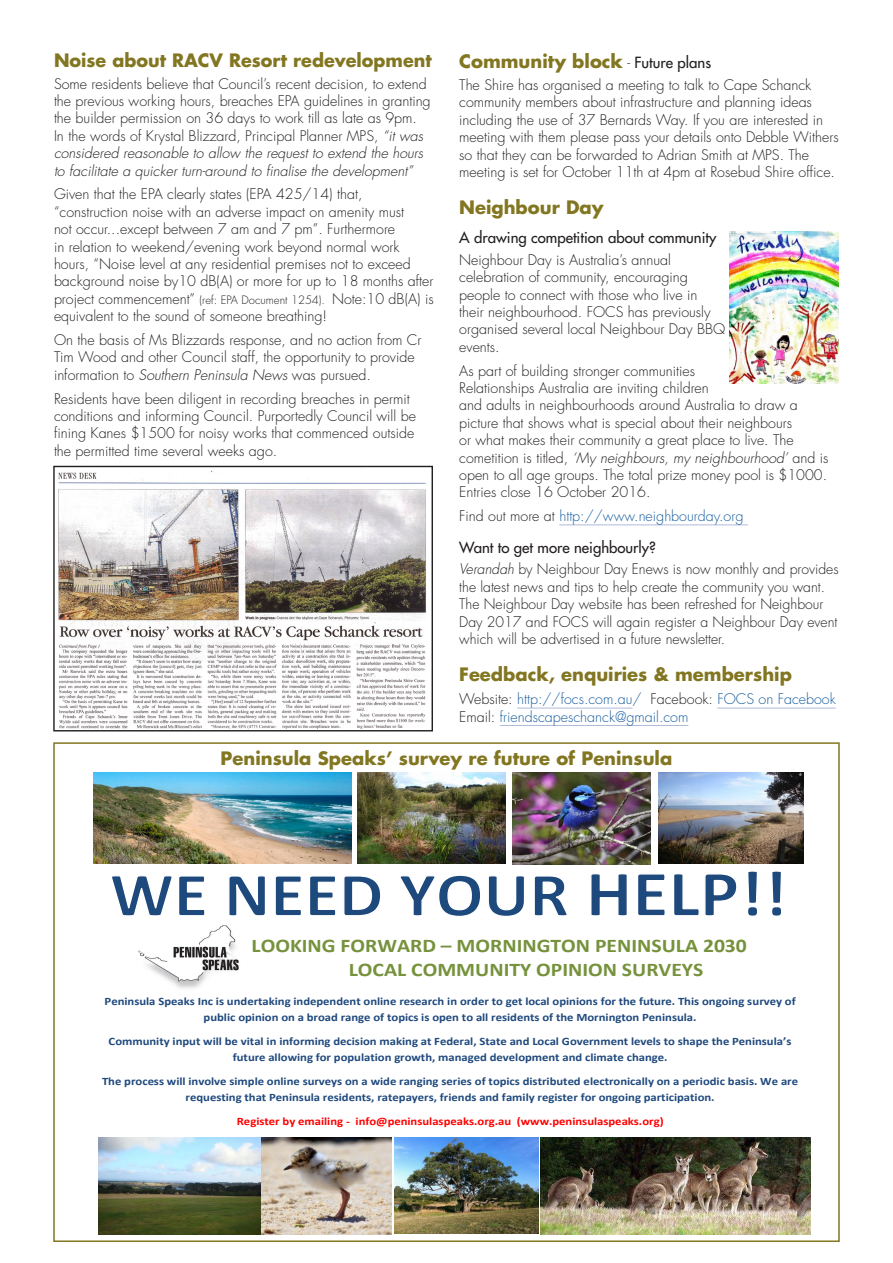
<style>
.page{position:relative;width:893px;height:1263px;background:#fff}
.page>*{position:absolute;margin:0;border:0;box-sizing:border-box;transform-origin:0 0}
.t1{font:700 19.35px/23.5px "Calibri";color:#76923c;scale:1.12 1}
.t2{font:700 18px "Futura";color:#837621}
.t3{font:15px "Futura";color:#231f20}
.t4{font:300 14.25px/17.4px "Futura";color:#231f20}
.t5{font:300 14.25px/17.4px "Futura";color:#175d9e}
.t6{font:700 11.25px/15.9px "Calibri";color:#1f497d;text-align:center;scale:1.12 1}
.t7{font:700 11.25px "Calibri";color:#f00;scale:1.12 1}
.s1{font-style:italic}
.s2{font-size:11.25px}
.s3{font-weight:300;font-size:14.25px;color:#231f20}
.s4{font-weight:400;font-size:15px;color:#231f20}
.s5{color:#231f20}
</style>
<div class="page">
<hr style="left:559px;top:524px;width:189px;height:1px;background:#b0bbda">
<hr style="left:517px;top:708px;width:116px;height:1px;background:#b0bbda">
<hr style="left:717px;top:708px;width:119px;height:1px;background:#b0bbda">
<hr style="left:500px;top:725px;width:188px;height:1px;background:#b0bbda">
<img style="left:729px;top:231px;width:110px;height:152px">
<img style="left:94px;top:772px;width:258px;height:91px">
<img style="left:357px;top:772px;width:148px;height:91px">
<img style="left:513px;top:772px;width:138px;height:92px">
<img style="left:658px;top:772px;width:145px;height:91px">
<img style="left:139px;top:926px;width:100px;height:63px">
<img style="left:98px;top:1138px;width:162px;height:96px">
<img style="left:262px;top:1138px;width:130px;height:96px">
<img style="left:395px;top:1138px;width:143px;height:95px">
<img style="left:540px;top:1138px;width:270px;height:96px">
<svg style="left:112px;top:875px;width:455px;height:41px"></svg>
<svg style="left:591px;top:874px;width:146px;height:42px"></svg>
<svg style="left:748px;top:871px;width:33px;height:45px"></svg>
<img style="left:58px;top:468px;width:368px;height:261px">
<div style="left:53px;top:466px;width:380px;height:265px;border:1px solid #231f20"></div>
<p class="t2" style="left:54px;top:48px;width:379px">Noise about RACV Resort redevelopment</p>
<p class="t4" style="left:54px;top:75px;width:378px">Some residents believe that Council’s recent decision, to extend the previous working hours, breaches EPA guidelines in granting the builder permission on 36 days to work till as late as 9pm.<br>In the words of Krystal Blizzard, Principal Planner MPS, <span class="s1">“it was considered reasonable to allow the request to extend the hours to facilitate a quicker turn-around to finalise the development”</span></p>
<p class="t4" style="left:54px;top:186px;width:381px">Given that the EPA clearly states (EPA 425/14) that, “construction noise with an adverse impact on amenity must<br>not occur...except between 7 am and 7 pm”. Furthermore<br>in relation to weekend/evening work beyond normal work hours, “Noise level at any residential premises not to exceed background noise by10 dB(A) or more for up to 18 months after project commencement” <span class="s2">(ref: EPA Document 1254).</span> Note:10 dB(A) is equivalent to the sound of someone breathing!</p>
<p class="t4" style="left:54px;top:331px;width:369px">On the basis of Ms Blizzards response, and no action from Cr<br>Tim Wood and other Council staff, the opportunity to provide information to <span class="s1">Southern Peninsula News</span> was pursued<span class="s1">.</span></p>
<p class="t4" style="left:54px;top:390px;width:363px">Residents have been diligent in recording breaches in permit conditions and informing Council. Purportedly Council will be fining Kanes $1500 for noisy works that commenced outside the permitted time several weeks ago.</p>
<p class="t2" style="left:459px;top:50px;width:253px">Community block <span class="s3">-</span> <span class="s4">Future plans</span></p>
<p class="t4" style="left:459px;top:77px;width:381px">The Shire has organised a meeting to talk to Cape Schanck community members about infrastructure and planning ideas including the use of 37 Bernards Way. If you are interested in meeting with them please pass your details onto Debble Withers so that they can be forwarded to Adrian Smith at MPS. The meeting is set for October 11th at 4pm at Rosebud Shire office.</p>
<p class="t2" style="left:459px;top:195px;width:146px">Neighbour Day</p>
<p class="t3" style="left:459px;top:228px;width:259px">A drawing competition about community</p>
<p class="t4" style="left:459px;top:251px;width:268px">Neighbour Day is Australia’s annual celebration of community, encouraging people to connect with those who live in their neighbourhood. FOCS has previously organised several local Neighbour Day BBQ events.</p>
<p class="t4" style="left:459px;top:362px;width:371px">As part of building stronger communities<br>Relationships Australia are inviting children<br>and adults in neighbourhoods around Australia to draw a picture that shows what is special about their neighbours<br>or what makes their community a great place to live. The cometition is titled, <span class="s1">‘My neighbours, my neighbourhood’</span> and is open to all age groups. The total prize money pool is $1000.<br>Entries close 16 October 2016.</p>
<p class="t5" style="left:459px;top:508px;width:286px"><span class="s5">Find out more at</span> http://www.neighbourday.org</p>
<p class="t3" style="left:459px;top:537px;width:198px">Want to get more neighbourly?</p>
<p class="t4" style="left:459px;top:561px;width:381px"><span class="s1">Verandah</span> by Neighbour Day Enews is now monthly and provides the latest news and tips to help create the community you want.<br>The Neighbour Day website has been refreshed for Neighbour Day 2017 and FOCS will again register a Neighbour Day event which will be advertised in a future newsletter.</p>
<p class="t2" style="left:459px;top:662px;width:334px">Feedback, enquiries &amp; membership</p>
<p class="t5" style="left:459px;top:691px;width:378px"><span class="s5">Website:</span> http://focs.com.au/ <span class="s5">Facebook:</span> FOCS on Facebook<br><span class="s5">Email:</span> friendscapeschanck@gmail.com</p>
<p class="t2" style="left:221px;top:746px;width:453px">Peninsula Speaks’ survey re future of Peninsula</p>
<h1 class="t1" style="left:349px;top:934px;width:357px;text-indent:-97px">LOOKING FORWARD – MORNINGTON PENINSULA 2030<br>LOCAL COMMUNITY OPINION SURVEYS</h1>
<p class="t6" style="left:105px;top:994px;width:619px">Peninsula Speaks Inc is undertaking independent online research in order to get local opinions for the future. This ongoing survey of public opinion on a broad range of topics is open to all residents of the Mornington Peninsula.</p>
<p class="t6" style="left:109px;top:1033px;width:611px">Community input will be vital in informing decision making at Federal, State and Local Government levels to shape the Peninsula’s future allowing for population growth, managed development and climate change.</p>
<p class="t6" style="left:102px;top:1073px;width:623px">The process will involve simple online surveys on a wide ranging series of topics distributed electronically on a periodic basis. We are requesting that Peninsula residents, ratepayers, friends and family register for ongoing participation.</p>
<p class="t7" style="left:237px;top:1114px;width:383px">Register by emailing - info@peninsulaspeaks.org.au (www.peninsulaspeaks.org)</p>
</div>
